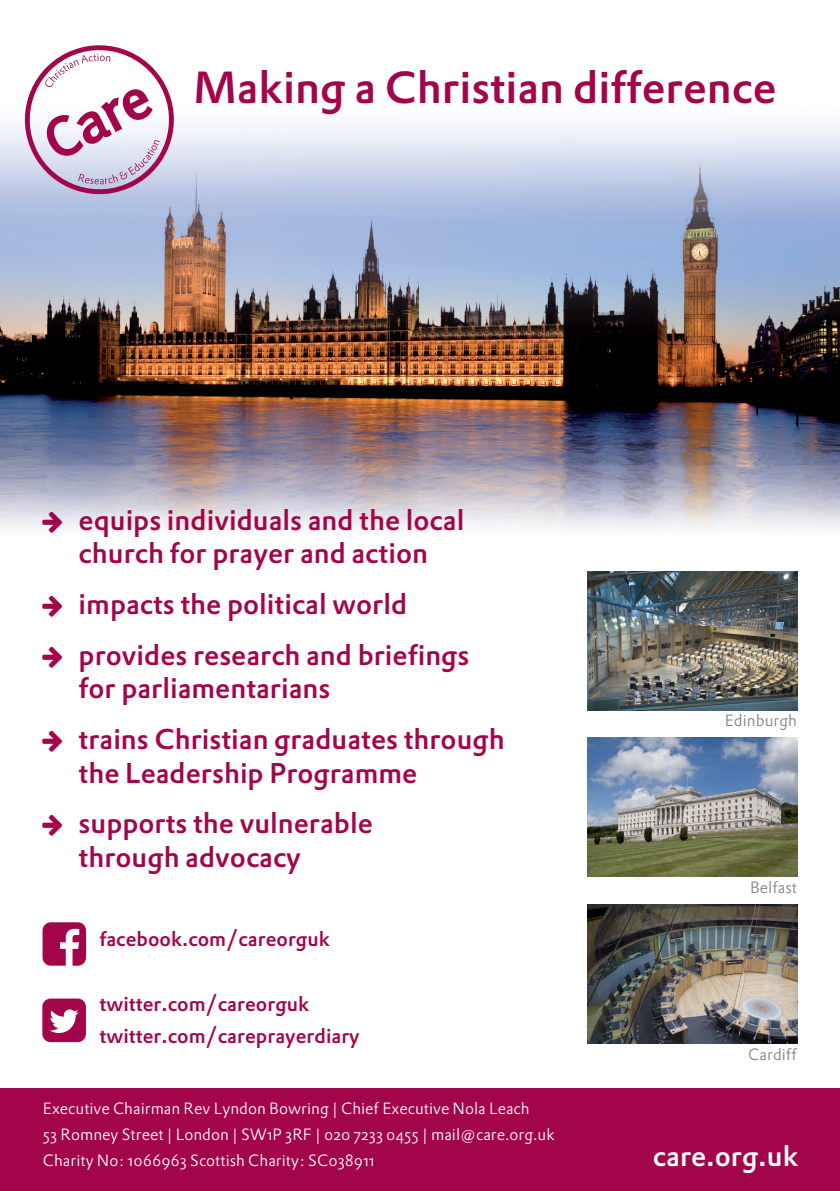
<style>
.page{position:relative;width:840px;height:1191px;background:#fff}
.page>*{position:absolute;margin:0;border:0;box-sizing:border-box;transform-origin:0 0}
.t1{font:44px "DTL Prokyon ST Medium";color:#a2054a}
.t2{font:28px/50.6px "DTL Prokyon ST Medium";color:#a2054a}
.t3{font:28px "DTL Prokyon ST Medium";color:#fff}
.t4{font:20px/32px "DTL Prokyon ST Medium";color:#a2054a}
.t5{font:16px/26px "DTL Prokyon ST Light";color:#fff}
.t6{font:16px "DTL Prokyon ST Light";color:#808285}
</style>
<div class="page">
<img style="left:0;top:117px;width:839px;height:530px">
<svg style="left:25px;top:45px;width:149px;height:149px"></svg>
<div style="left:0;top:1088px;width:839px;height:103px;background:#a2054a"></div>
<img style="left:587px;top:904px;width:210px;height:139px">
<img style="left:587px;top:738px;width:210px;height:139px">
<img style="left:587px;top:571px;width:210px;height:139px">
<svg style="left:43px;top:511px;width:19px;height:21px"></svg>
<svg style="left:43px;top:596px;width:19px;height:21px"></svg>
<svg style="left:43px;top:646px;width:19px;height:1px"></svg>
<h1 class="t1" style="left:193px;top:59px;width:584px">Making a Christian difference</h1>
<p class="t2" style="left:79px;top:503px;width:387px;line-height:33.6px">equips individuals and the local church for prayer and action</p>
<p class="t2" style="left:79px;top:578px;width:392px">impacts the political world provides research and briefings</p>
<p class="t2" style="left:79px;top:662px;width:427px">for parliamentarians<br>trains Christian graduates through</p>
<p class="t2" style="left:79px;top:747px;width:340px">the Leadership Programme supports the vulnerable</p>
<p class="t2" style="left:79px;top:831px;width:224px">through advocacy</p>
<p class="t4" style="left:99px;top:923px;width:232px">facebook.com/careorguk</p>
<p class="t4" style="left:99px;top:987px;width:262px">twitter.com/careorguk twitter.com/careprayerdiary</p>
<p class="t5" style="left:43px;top:1094px;width:513px">Executive Chairman Rev Lyndon Bowring | Chief Executive Nola Leach<br>53 Romney Street | London | SW1P 3RF | 020 7233 0455 | mail@care.org.uk<br>Charity No: 1066963 Scottish Charity: SC038911</p>
<p class="t6" style="left:724px;top:709px;width:74px">Edinburgh</p>
<p class="t6" style="left:749px;top:876px;width:48px">Belfast</p>
<p class="t6" style="left:747px;top:1043px;width:50px">Cardiff</p>
<p class="t3" style="left:652px;top:1137px;width:147px">care.org.uk</p>
</div>
